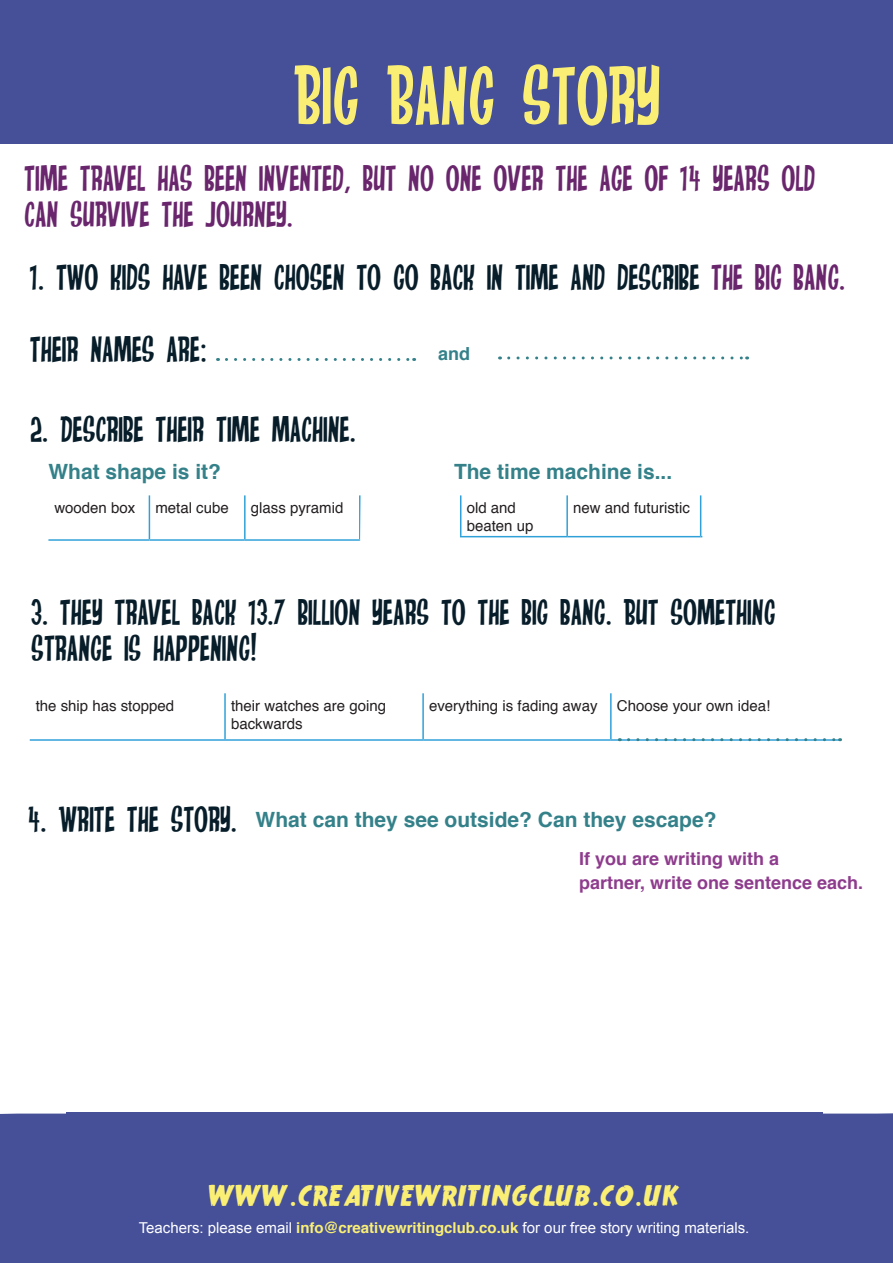
<style>
.page{position:relative;width:893px;height:1263px;background:#fff}
.page>*{position:absolute;margin:0;border:0;box-sizing:border-box;transform-origin:0 0}
.t1{font:69px "Anderson Stingray";color:#faef74}
.t2{font:37.5px "True Crimes";color:#faef74}
.t3{font:30px/36px "Anderson Stingray";color:#071d29}
.t4{font:30px/36px "Anderson Stingray";color:#6a266d}
.t5{font:700 21px "Helvetica";color:#34818a}
.t6{font:700 18px/24px "Helvetica";color:#8e3c8d}
.t7{font:700 18px "Helvetica";color:#34818a}
.t8{font:15px/18px "Helvetica";color:#231f20}
.t9{font:15px "Arial";color:#fff}
.s1{color:#6a266d}
.s2{font-family:"Trajan"}
.s3{font-family:"Helvetica";font-weight:700;color:#faef74}
</style>
<div class="page">
<hr style="left:149px;top:495px;width:1px;height:44px;background:#30a1d8">
<hr style="left:244px;top:495px;width:2px;height:44px;background:#30a1d8">
<hr style="left:359px;top:495px;width:2px;height:44px;background:#30a1d8">
<hr style="left:48px;top:539px;width:101px;height:2px;background:#30a1d8">
<hr style="left:149px;top:539px;width:96px;height:2px;background:#30a1d8">
<hr style="left:245px;top:539px;width:115px;height:2px;background:#30a1d8">
<div style="left:0;top:1113px;width:893px;height:150px;background:#455098"></div>
<svg style="left:226px;top:358px;width:189px;height:3px"></svg>
<svg style="left:509px;top:356px;width:239px;height:3px"></svg>
<svg style="left:360px;top:495px;width:343px;height:46px"></svg>
<hr style="left:611px;top:739px;width:245px;height:2px;background:#30a1d8">
<hr style="left:423px;top:739px;width:188px;height:2px;background:#30a1d8">
<hr style="left:225px;top:739px;width:198px;height:2px;background:#30a1d8">
<hr style="left:30px;top:739px;width:195px;height:2px;background:#30a1d8">
<hr style="left:610px;top:693px;width:2px;height:46px;background:#30a1d8">
<hr style="left:422px;top:693px;width:2px;height:46px;background:#30a1d8">
<hr style="left:224px;top:693px;width:2px;height:46px;background:#30a1d8">
<svg style="left:628px;top:738px;width:228px;height:4px"></svg>
<div style="left:0;top:0;width:893px;height:144px;background:#455098"></div>
<div style="left:66px;top:1112px;width:756px;height:132px;background:#455098"></div>
<h1 class="t1" style="left:293px;top:58px;width:369px">BIG BANG STORY</h1>
<p class="t4" style="left:24px;top:160px;width:793px">TIME TRAVEL HAS BEEN INVENTED, BUT NO ONE OVER THE AGE OF 14 YEARS OLD<br>CAN SURVIVE THE JOURNEY.</p>
<p class="t3" style="left:30px;top:258px;width:817px">1. TWO KIDS HAVE BEEN CHOSEN TO GO BACK IN TIME AND DESCRIBE <span class="s1">THE BIG BANG.</span></p>
<p class="t3" style="left:30px;top:330px;width:179px">THEIR NAMES ARE:</p>
<p class="t3" style="left:31px;top:411px;width:327px">2. DESCRIBE THEIR TIME MACHINE.</p>
<p class="t5" style="left:48px;top:455px;width:174px">What shape is it?</p>
<p class="t8" style="left:54px;top:499px;width:82px">wooden box</p>
<p class="t8" style="left:155px;top:499px;width:75px">metal cube</p>
<p class="t8" style="left:251px;top:499px;width:94px">glass pyramid</p>
<p class="t7" style="left:438px;top:339px;width:34px">and</p>
<p class="t5" style="left:454px;top:455px;width:220px">The time machine is...</p>
<p class="t8" style="left:467px;top:499px;width:68px">old and beaten up</p>
<p class="t8" style="left:573px;top:499px;width:118px">new and futuristic</p>
<p class="t3" style="left:31px;top:594px;width:746px">3. THEY TRAVEL BACK 13.7 BILLION YEARS TO THE BIG BANG. BUT SOMETHING<br>STRANGE IS HAPPENING!</p>
<p class="t8" style="left:36px;top:697px;width:140px">the ship has stopped</p>
<p class="t8" style="left:231px;top:697px;width:157px">their watches are going backwards</p>
<p class="t8" style="left:429px;top:697px;width:170px">everything is fading away</p>
<p class="t8" style="left:617px;top:697px;width:155px">Choose your own idea!</p>
<p class="t3" style="left:28px;top:801px;width:210px">4. WRITE THE STORY.</p>
<p class="t5" style="left:255px;top:802px;width:462px">What can they see outside? Can they escape?</p>
<p class="t6" style="left:579px;top:847px;width:286px">If you are writing with a<br>partner, write one sentence each.</p>
<p class="t2" style="left:208px;top:1171px;width:473px">www<span class="s2">.</span>creativewritingclub<span class="s2">.</span>co<span class="s2">.</span>uk</p>
<p class="t9" style="left:139px;top:1218px;width:612px">Teachers: please email <span class="s3">info@creativewritingclub.co.uk</span> for our free story writing materials.</p>
</div>
